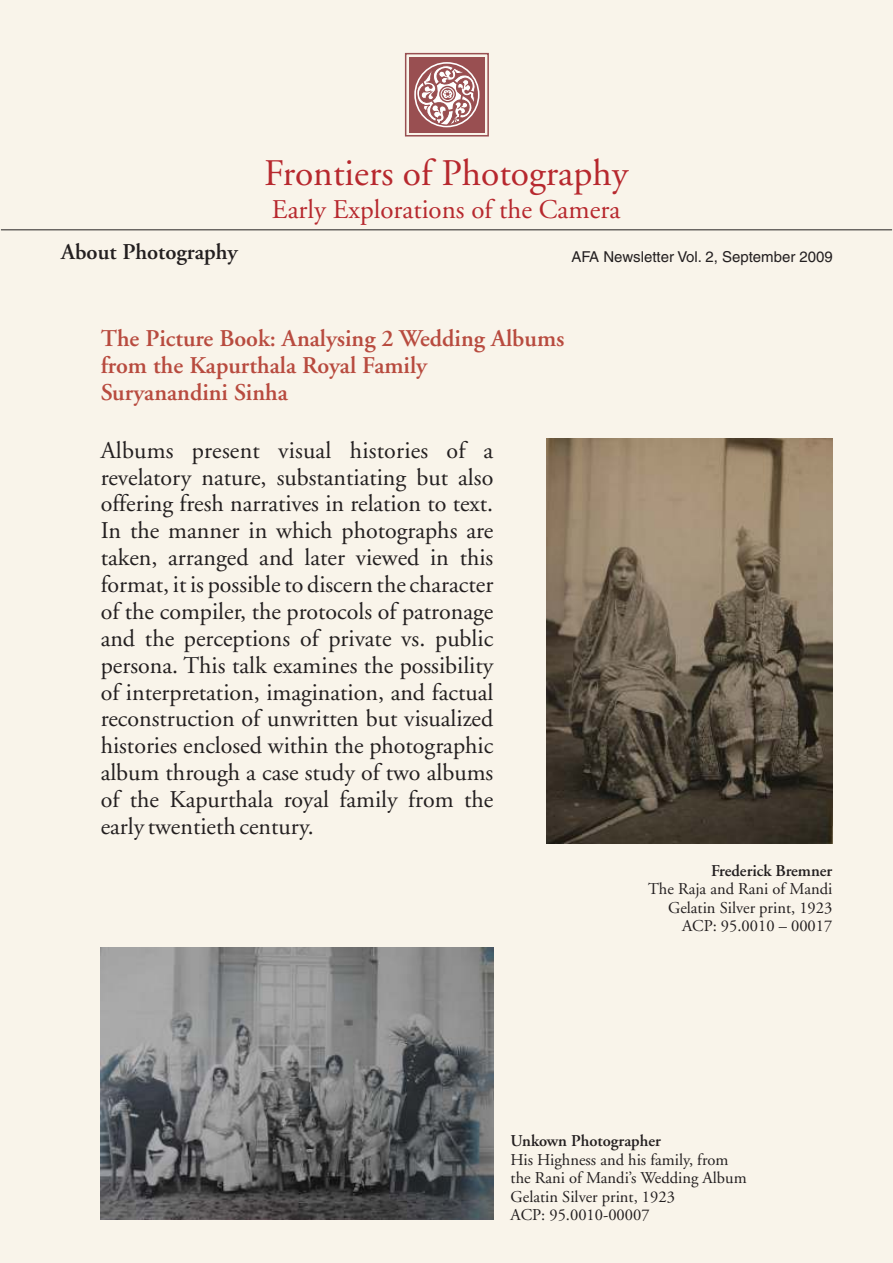
<style>
.page{position:relative;width:893px;height:1263px;background:#f9f4ea}
.page>*{position:absolute;margin:0;border:0;box-sizing:border-box;transform-origin:0 0}
.t1{font:37.5px "Adobe Garamond";color:#b7282e}
.t2{font:27px "Adobe Garamond";color:#b7282e}
.t3{font:24px/26.8px "Adobe Garamond";color:#231f20;text-align:justify}
.t4{font:600 24px/27.3px "Adobe Garamond";color:#b84b3f}
.t5{font:600 22.5px "Adobe Garamond";color:#231f20}
.t6{font:16.5px/18.5px "Adobe Garamond";color:#231f20;text-align:right}
.t7{font:600 16.5px "Adobe Garamond";color:#231f20}
.t8{font:15px "Helvetica";color:#231f20}
</style>
<div class="page">
<hr style="left:1px;top:230px;width:891px;height:1px;background:#231f20">
<div style="left:409px;top:57px;width:76px;height:75px;background:#994f51"></div>
<svg style="left:417px;top:62px;width:60px;height:64px"></svg>
<div style="left:405px;top:53px;width:84px;height:84px;border:2px solid #994f51"></div>
<img style="left:546px;top:439px;width:286px;height:405px">
<img style="left:100px;top:947px;width:394px;height:273px">
<h1 class="t1" style="left:264px;top:157px;width:366px">Frontiers of Photography</h1>
<p class="t2" style="left:272px;top:198px;width:350px">Early Explorations of the Camera</p>
<p class="t5" style="left:61px;top:243px;width:178px">About Photography</p>
<p class="t8" style="left:571px;top:250px;width:263px">AFA Newsletter Vol. 2, September 2009</p>
<p class="t4" style="left:101px;top:327px;width:465px">The Picture Book: Analysing 2 Wedding Albums from the Kapurthala Royal Family<br>Suryanandini Sinha</p>
<p class="t3" style="left:101px;top:439px;width:394px">Albums present visual histories of a revelatory nature, substantiating but also offering fresh narratives in relation to text.<br>In the manner in which photographs are taken, arranged and later viewed in this format, it is possible to discern the character of the compiler, the protocols of patronage and the perceptions of private vs. public persona. This talk examines the possibility of interpretation, imagination, and factual reconstruction of unwritten but visualized histories enclosed within the photographic album through a case study of two albums of the Kapurthala royal family from the early twentieth century.</p>
<p class="t7" style="left:711px;top:863px;width:123px">Frederick Bremner</p>
<p class="t6" style="left:648px;top:881px;width:186px">The Raja and Rani of Mandi<br>Gelatin Silver print, 1923<br>ACP: 95.0010 – 00017</p>
<p class="t7" style="left:511px;top:1134px;width:152px">Unkown Photographer</p>
<p class="t6" style="left:511px;top:1152px;width:238px;text-align:left">His Highness and his family, from the Rani of Mandi’s Wedding Album<br>Gelatin Silver print, 1923<br>ACP: 95.0010-00007</p>
</div>
